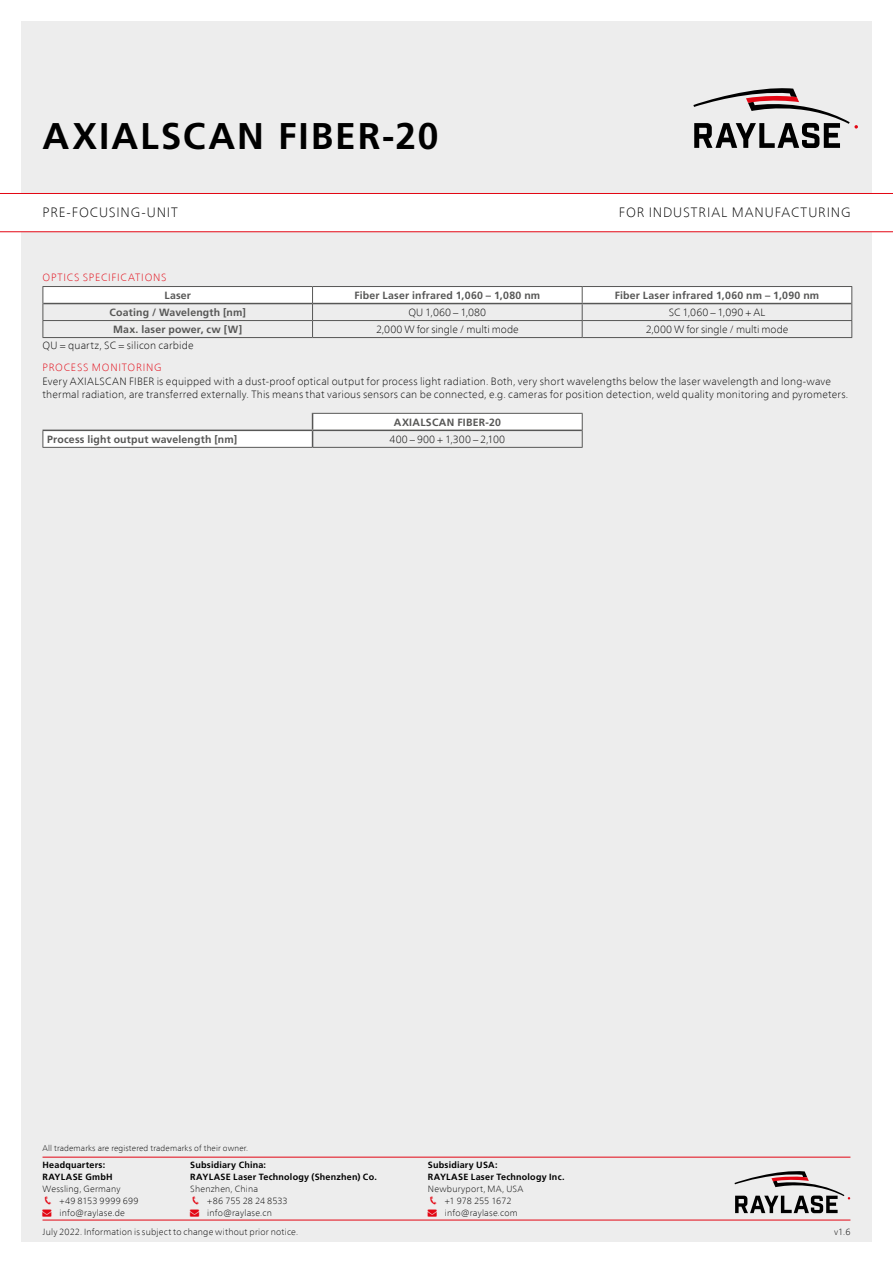
<style>
.page{position:relative;width:893px;height:1263px;background:#fff}
.page>*{position:absolute;margin:0;border:0;box-sizing:border-box;transform-origin:0 0}
.t1{font:700 37.2px "Frutiger LT Com";letter-spacing:.05em;color:#000}
.t2{font:100 13.5px "Frutiger Neue LT Com";letter-spacing:.065em;color:#000}
.t3{font:100 10.5px/13.5px "Frutiger Neue LT Com";letter-spacing:.015em;color:#000}
.t4{font:700 10.5px "Frutiger LT Com";letter-spacing:.02em;color:#575756}
.t5{font:100 10.5px "Frutiger Neue LT Com";letter-spacing:-.005em;color:#000}
.t6{font:100 10.5px "Frutiger Neue LT Com";letter-spacing:.07em;color:#e30613}
.t7{font:100 9px/12px "Frutiger Neue LT Com";letter-spacing:.02em;color:#000}
.t8{font:700 9px/12px "Frutiger LT Com";letter-spacing:.025em;color:#000}
.t9{font:100 8.25px "Frutiger Neue LT Com";letter-spacing:.015em;color:#000}
.s1{font-family:"Communications P01";font-weight:400;font-size:10.5px;color:#e30613}
.s2{color:#e30613}
</style>
<div class="page">
<div style="left:21px;top:21px;width:851px;height:1221px;background:#ededed"></div>
<svg style="left:693px;top:88px;width:165px;height:60px"></svg>
<div style="left:0;top:193px;width:893px;height:39px;background:#fff"></div>
<hr style="left:43px;top:1220px;width:807px;height:1px;background:#e30613">
<hr style="left:43px;top:1157px;width:807px;height:1px;background:#e30613">
<svg style="left:734px;top:1171px;width:116px;height:42px"></svg>
<div style="left:43px;top:286px;width:270px;height:18px;background:#fff"></div>
<hr style="left:313px;top:337px;width:269px;height:1px;background:#575756">
<hr style="left:582px;top:337px;width:270px;height:1px;background:#575756">
<hr style="left:43px;top:286px;width:270px;height:1px;background:#575756">
<svg style="left:43px;top:287px;width:1px;height:50px"></svg>
<hr style="left:43px;top:320px;width:270px;height:1px;background:#575756">
<hr style="left:43px;top:337px;width:270px;height:1px;background:#575756">
<hr style="left:43px;top:303px;width:269px;height:1px;background:#575756">
<svg style="left:312px;top:286px;width:540px;height:51px"></svg>
<div style="left:313px;top:413px;width:269px;height:17px;background:#fff"></div>
<div style="left:43px;top:430px;width:270px;height:17px;background:#fff"></div>
<hr style="left:313px;top:447px;width:270px;height:1px;background:#575756">
<svg style="left:43px;top:431px;width:1px;height:16px"></svg>
<hr style="left:312px;top:413px;width:271px;height:1px;background:#575756">
<hr style="left:43px;top:447px;width:270px;height:1px;background:#575756">
<hr style="left:43px;top:430px;width:270px;height:1px;background:#575756">
<hr style="left:313px;top:430px;width:269px;height:1px;background:#575756">
<svg style="left:582px;top:414px;width:1px;height:33px"></svg>
<svg style="left:312px;top:414px;width:1px;height:33px"></svg>
<h1 class="t1" style="left:43px;top:114px;width:397px">AXIALSCAN FIBER-20</h1>
<p class="t2" style="left:43px;top:204px;width:137px">PRE-FOCUSING-UNIT</p>
<p class="t2" style="left:619px;top:204px;width:233px">FOR INDUSTRIAL MANUFACTURING</p>
<p class="t6" style="left:43px;top:271px;width:125px">OPTICS SPECIFICATIONS</p>
<p class="t4" style="left:164px;top:289px;width:28px">Laser</p>
<p class="t4" style="left:354px;top:289px;width:187px">Fiber Laser infrared 1,060 – 1,080 nm</p>
<p class="t4" style="left:615px;top:289px;width:206px">Fiber Laser infrared 1,060 nm – 1,090 nm</p>
<p class="t4" style="left:110px;top:306px;width:138px">Coating / Wavelength [nm]</p>
<p class="t3" style="left:408px;top:305px;width:79px">QU 1,060 – 1,080</p>
<p class="t3" style="left:669px;top:305px;width:98px">SC 1,060 – 1,090 + AL</p>
<p class="t4" style="left:113px;top:323px;width:131px">Max. laser power, cw [W]</p>
<p class="t5" style="left:376px;top:323px;width:144px">2,000 W for single / multi mode</p>
<p class="t5" style="left:646px;top:323px;width:144px">2,000 W for single / multi mode</p>
<p class="t3" style="left:43px;top:339px;width:153px">QU = quartz, SC = silicon carbide</p>
<p class="t6" style="left:43px;top:361px;width:121px">PROCESS MONITORING</p>
<p class="t3" style="left:43px;top:374px;width:807px">Every AXIALSCAN FIBER is equipped with a dust-proof optical output for process light radiation. Both, very short wavelengths below the laser wavelength and long-wave thermal radiation, are transferred externally. This means that various sensors can be connected, e.g. cameras for position detection, weld quality monitoring and pyrometers.</p>
<p class="t4" style="left:394px;top:416px;width:109px">AXIALSCAN FIBER-20</p>
<p class="t4" style="left:47px;top:433px;width:192px">Process light output wavelength [nm]</p>
<p class="t3" style="left:389px;top:432px;width:117px">400 – 900 + 1,300 – 2,100</p>
<p class="t9" style="left:43px;top:1143px;width:207px">All trademarks are registered trademarks of their owner.</p>
<p class="t8" style="left:43px;top:1158px;width:72px">Headquarters:<br>RAYLASE GmbH</p>
<p class="t7" style="left:43px;top:1182px;width:98px">Wessling, Germany<br><span class="s1">Q</span> +49 8153 9999 699</p>
<p class="t7" style="left:43px;top:1206px;width:84px"><span class="s2">→</span> info@raylase.de</p>
<p class="t8" style="left:190px;top:1158px;width:188px">Subsidiary China:<br>RAYLASE Laser Technology (Shenzhen) Co.</p>
<p class="t7" style="left:190px;top:1182px;width:99px">Shenzhen, China<br><span class="s1">Q</span> +86 755 28 24 8533</p>
<p class="t7" style="left:190px;top:1206px;width:83px"><span class="s2">→</span> info@raylase.cn</p>
<p class="t8" style="left:428px;top:1158px;width:138px">Subsidiary USA:<br>RAYLASE Laser Technology Inc.</p>
<p class="t7" style="left:428px;top:1182px;width:97px">Newburyport, MA, USA<br><span class="s1">Q</span> +1 978 255 1672</p>
<p class="t7" style="left:428px;top:1206px;width:91px"><span class="s2">→</span> info@raylase.com</p>
<p class="t7" style="left:43px;top:1226px;width:257px">July 2022. Information is subject to change without prior notice.</p>
<p class="t7" style="left:834px;top:1226px;width:18px">v1.6</p>
</div>
